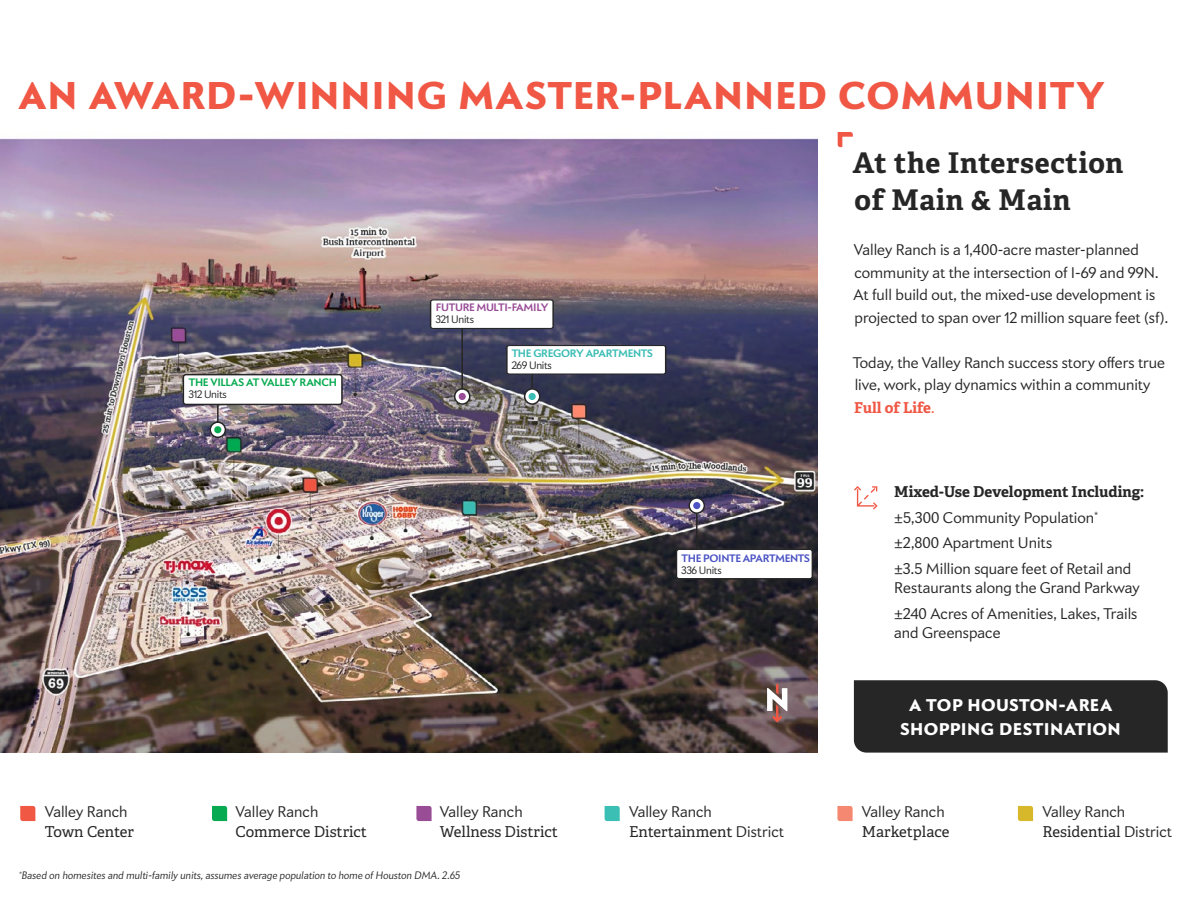
<style>
.page{position:relative;width:1188px;height:918px;background:#fff}
.page>*{position:absolute;margin:0;border:0;box-sizing:border-box;transform-origin:0 0}
.t1{font:800 37.5px "Apres";letter-spacing:.025em;color:#f05744}
.t2{font:700 28.5px/37.5px "Adelle";letter-spacing:.025em;color:#262626}
.t3{font:800 16.5px/24px "Apres";letter-spacing:.025em;color:#fff;text-align:center}
.t4{font:300 15px/22.5px "Apres";color:#262626}
.t5{font:15px "Adelle";color:#262626}
.t6{font:700 15px "Adelle";color:#262626}
.t7{font:700 15px "Adelle";color:#f05744}
.t8{font:italic 300 10.5px "Apres";color:#262626}
.t9{font:300 10.5px "Apres";letter-spacing:-.03em;color:#262626}
.t10{font:700 10.5px "Apres";letter-spacing:-.03em;color:#07aa50}
.t11{font:700 10.5px "Apres";letter-spacing:-.03em;color:#3bbdb4}
.t12{font:700 10.5px "Apres";letter-spacing:-.03em;color:#4b53c4}
.t13{font:700 10.5px "Apres";letter-spacing:-.03em;color:#994d97}
.s1{font-family:"Apres";font-weight:300}
</style>
<div class="page">
<img style="left:0;top:138px;width:817px;height:615px">
<svg style="left:838px;top:132px;width:15px;height:15px"></svg>
<svg style="left:854px;top:486px;width:24px;height:23px"></svg>
<svg style="left:212px;top:806px;width:15px;height:15px"></svg>
<svg style="left:605px;top:806px;width:15px;height:15px"></svg>
<svg style="left:837px;top:806px;width:16px;height:15px"></svg>
<svg style="left:1018px;top:806px;width:15px;height:15px"></svg>
<svg style="left:20px;top:806px;width:15px;height:15px"></svg>
<svg style="left:416px;top:806px;width:16px;height:15px"></svg>
<hr style="left:696px;top:506px;width:2px;height:54px;background:#262626">
<svg style="left:689px;top:498px;width:15px;height:15px"></svg>
<div style="left:688px;top:497px;width:17px;height:17px;border:2px solid #262626;border-radius:50%"></div>
<div style="left:693px;top:502px;width:7px;height:7px;background:#4b53c4;border-radius:50%"></div>
<svg style="left:455px;top:389px;width:15px;height:15px"></svg>
<div style="left:454px;top:388px;width:17px;height:17px;border:2px solid #262626;border-radius:50%"></div>
<svg style="left:210px;top:422px;width:15px;height:15px"></svg>
<div style="left:210px;top:421px;width:16px;height:17px;border:2px solid #262626;border-radius:50%"></div>
<div style="left:459px;top:393px;width:7px;height:7px;background:#9a4d97;border-radius:50%"></div>
<div style="left:214px;top:426px;width:7px;height:7px;background:#07aa50;border-radius:50%"></div>
<hr style="left:461px;top:324px;width:2px;height:65px;background:#262626">
<hr style="left:217px;top:387px;width:2px;height:35px;background:#262626">
<svg style="left:430px;top:299px;width:124px;height:30px"></svg>
<svg style="left:676px;top:549px;width:137px;height:31px"></svg>
<svg style="left:525px;top:389px;width:15px;height:15px"></svg>
<div style="left:524px;top:388px;width:16px;height:17px;border:2px solid #262626;border-radius:50%"></div>
<div style="left:529px;top:393px;width:7px;height:7px;background:#3bbeb4;border-radius:50%"></div>
<svg style="left:506px;top:345px;width:160px;height:44px"></svg>
<svg style="left:183px;top:374px;width:160px;height:31px"></svg>
<svg style="left:767px;top:684px;width:20px;height:39px"></svg>
<div style="left:854px;top:680px;width:314px;height:73px;background:#262626"></div>
<h1 class="t1" style="left:19px;top:72px;width:1088px">AN AWARD-WINNING MASTER-PLANNED COMMUNITY</h1>
<p class="t13" style="left:436px;top:300px;width:114px">FUTURE MULTI-FAMILY</p>
<p class="t9" style="left:436px;top:312px;width:40px">321 Units</p>
<p class="t10" style="left:189px;top:376px;width:150px">THE VILLAS AT VALLEY RANCH</p>
<p class="t9" style="left:189px;top:388px;width:40px">312 Units</p>
<p class="t11" style="left:512px;top:347px;width:143px">THE GREGORY APARTMENTS</p>
<p class="t9" style="left:512px;top:359px;width:42px">269 Units</p>
<p class="t12" style="left:682px;top:552px;width:130px">THE POINTE APARTMENTS</p>
<p class="t9" style="left:682px;top:564px;width:42px">336 Units</p>
<p class="t4" style="left:45px;top:800px;width:84px">Valley Ranch</p>
<p class="t5" style="left:45px;top:822px;width:91px">Town Center</p>
<p class="t4" style="left:236px;top:800px;width:84px">Valley Ranch</p>
<p class="t5" style="left:236px;top:822px;width:133px">Commerce District</p>
<p class="t4" style="left:440px;top:800px;width:84px">Valley Ranch</p>
<p class="t5" style="left:440px;top:822px;width:119px">Wellness District</p>
<p class="t4" style="left:629px;top:800px;width:84px">Valley Ranch</p>
<p class="t5" style="left:629px;top:822px;width:156px">Entertainment <span class="s1">District</span></p>
<p class="t8" style="left:19px;top:869px;width:443px"><sup>*</sup>Based on homesites and multi-family units, assumes average population to home of Houston DMA. 2.65</p>
<h2 class="t2" style="left:853px;top:144px;width:272px">At the Intersection of Main &amp; Main</h2>
<p class="t4" style="left:854px;top:238px;width:316px">Valley Ranch is a 1,400-acre master-planned community at the intersection of I-69 and 99N.<br>At full build out, the mixed-use development is projected to span over 12 million square feet (sf).</p>
<p class="t4" style="left:853px;top:351px;width:313px">Today, the Valley Ranch success story offers true live, work, play dynamics within a community</p>
<p class="t7" style="left:854px;top:398px;width:82px">Full of Life<span class="s1">.</span></p>
<p class="t6" style="left:894px;top:482px;width:252px">Mixed-Use Development Including:</p>
<p class="t4" style="left:894px;top:505px;width:239px;line-height:25.5px">±5,300 Community Population<sup>* </sup>±2,800 Apartment Units<br>±3.5 Million square feet of Retail and</p>
<p class="t4" style="left:894px;top:575px;width:247px;line-height:25.5px">Restaurants along the Grand Parkway ±240 Acres of Amenities, Lakes, Trails</p>
<p class="t4" style="left:894px;top:622px;width:108px">and Greenspace</p>
<p class="t3" style="left:900px;top:693px;width:222px">A TOP HOUSTON-AREA<br>SHOPPING DESTINATION</p>
<p class="t4" style="left:862px;top:800px;width:84px">Valley Ranch</p>
<p class="t5" style="left:862px;top:822px;width:89px">Marketplace</p>
<p class="t4" style="left:1042px;top:800px;width:84px">Valley Ranch</p>
<p class="t5" style="left:1042px;top:822px;width:131px">Residential <span class="s1">District</span></p>
</div>
